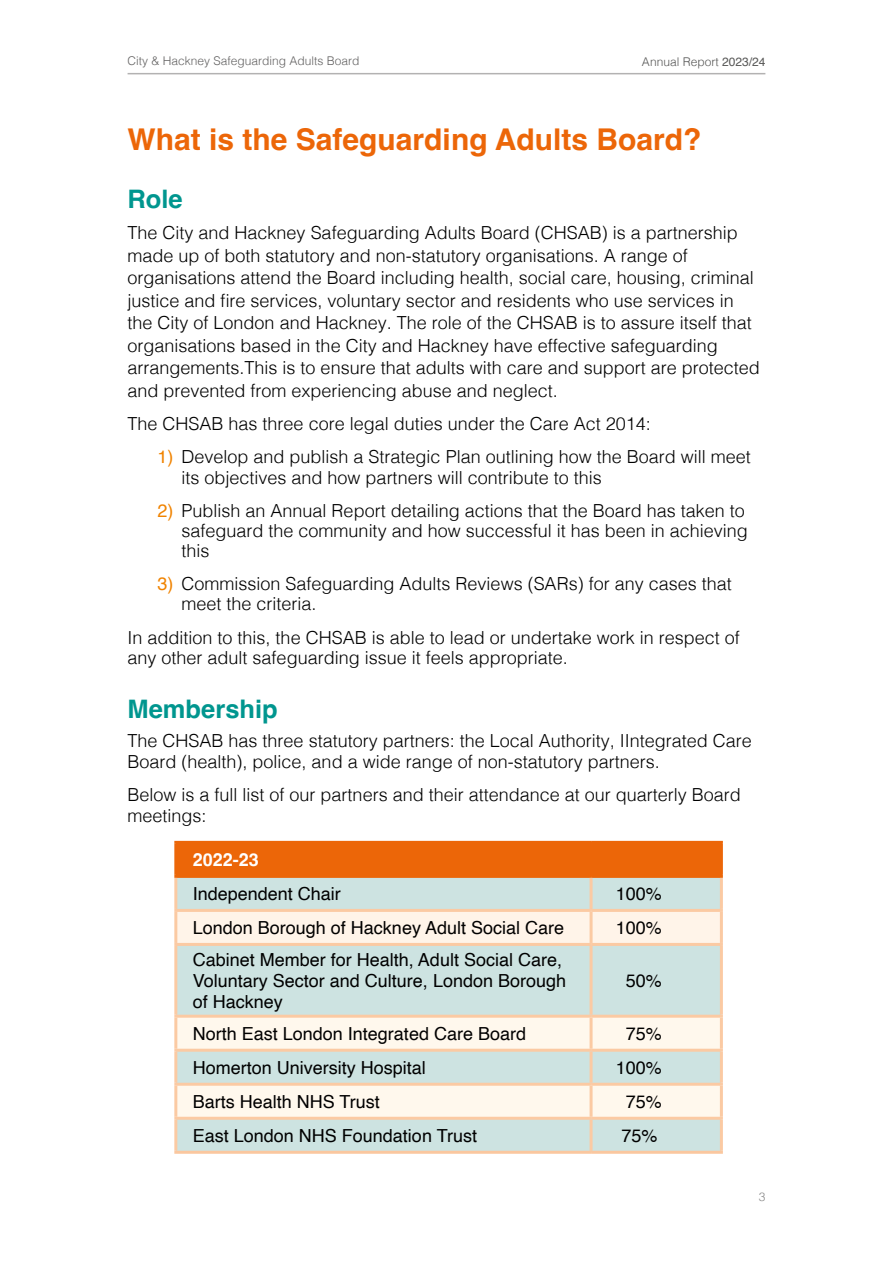
<style>
.page{position:relative;width:893px;height:1263px;background:#fff}
.page>*{position:absolute;margin:0;border:0;box-sizing:border-box;transform-origin:0 0}
.Header_1{font:700 30px "Helvetica";color:#ec6608}
.Header_2{font:700 25.5px "Helvetica";color:#00968f}
.Body_Text{font:300 18px/22.5px "Helvetica";color:#000}
.Body_Text-2{font:18px/20.7px "Helvetica";color:#000}
.t1{font:700 18px "Helvetica";color:#fff}
.t2{font:300 12px "Helvetica";color:#646363}
.t3{font:300 12px "Helvetica";color:#575756}
.t4{font:300 12px "Helvetica";color:#878787}
.s1{font-weight:400}
.s2{font-weight:400;color:#f08300}
</style>
<div class="page">
<hr style="left:128px;top:73px;width:637px;height:1px;background:#b3b2b2">
<div style="left:176px;top:842px;width:545px;height:34px;background:#ec6608"></div>
<div style="left:177px;top:878px;width:543px;height:273px;background:#cde3e1"></div>
<div style="left:177px;top:912px;width:543px;height:31px;background:#fff4e9"></div>
<svg style="left:177px;top:1018px;width:543px;height:99px;background:#eef0e7"></svg>
<hr style="left:174px;top:841px;width:417px;height:3px;background:#ec6608">
<hr style="left:174px;top:844px;width:3px;height:31px;background:#ec6608">
<hr style="left:591px;top:841px;width:132px;height:3px;background:#ec6608">
<hr style="left:720px;top:844px;width:3px;height:31px;background:#ec6608">
<hr style="left:174px;top:875px;width:417px;height:3px;background:#ec6608">
<hr style="left:591px;top:875px;width:132px;height:3px;background:#ec6608">
<hr style="left:174px;top:878px;width:3px;height:31px;background:#fbcaa3">
<hr style="left:720px;top:878px;width:3px;height:31px;background:#fbcaa3">
<hr style="left:174px;top:912px;width:3px;height:31px;background:#fbcaa3">
<hr style="left:720px;top:912px;width:3px;height:31px;background:#fbcaa3">
<hr style="left:174px;top:946px;width:3px;height:69px;background:#fbcaa3">
<hr style="left:720px;top:946px;width:3px;height:69px;background:#fbcaa3">
<hr style="left:174px;top:1018px;width:3px;height:31px;background:#fbcaa3">
<hr style="left:720px;top:1018px;width:3px;height:31px;background:#fbcaa3">
<hr style="left:174px;top:1052px;width:3px;height:31px;background:#fbcaa3">
<hr style="left:720px;top:1052px;width:3px;height:31px;background:#fbcaa3">
<hr style="left:174px;top:1086px;width:3px;height:31px;background:#fbcaa3">
<hr style="left:720px;top:1086px;width:3px;height:31px;background:#fbcaa3">
<hr style="left:174px;top:1120px;width:3px;height:31px;background:#fbcaa3">
<hr style="left:720px;top:1120px;width:3px;height:31px;background:#fbcaa3">
<hr style="left:590px;top:878px;width:3px;height:31px;background:#fbcaa3">
<hr style="left:174px;top:909px;width:417px;height:3px;background:#fbcaa3">
<hr style="left:591px;top:909px;width:132px;height:3px;background:#fbcaa3">
<hr style="left:590px;top:912px;width:3px;height:31px;background:#fbcaa3">
<hr style="left:174px;top:943px;width:417px;height:3px;background:#fbcaa3">
<hr style="left:591px;top:943px;width:132px;height:3px;background:#fbcaa3">
<hr style="left:590px;top:946px;width:3px;height:69px;background:#fbcaa3">
<hr style="left:174px;top:1015px;width:417px;height:3px;background:#fbcaa3">
<hr style="left:591px;top:1015px;width:132px;height:3px;background:#fbcaa3">
<hr style="left:590px;top:1018px;width:3px;height:31px;background:#fbcaa3">
<hr style="left:174px;top:1049px;width:417px;height:3px;background:#fbcaa3">
<hr style="left:591px;top:1049px;width:132px;height:3px;background:#fbcaa3">
<hr style="left:590px;top:1052px;width:3px;height:31px;background:#fbcaa3">
<hr style="left:174px;top:1083px;width:417px;height:3px;background:#fbcaa3">
<hr style="left:591px;top:1083px;width:132px;height:3px;background:#fbcaa3">
<hr style="left:590px;top:1086px;width:3px;height:31px;background:#fbcaa3">
<hr style="left:174px;top:1117px;width:417px;height:3px;background:#fbcaa3">
<hr style="left:591px;top:1117px;width:132px;height:3px;background:#fbcaa3">
<hr style="left:590px;top:1120px;width:3px;height:31px;background:#fbcaa3">
<hr style="left:174px;top:1151px;width:417px;height:3px;background:#fac79f">
<hr style="left:591px;top:1151px;width:132px;height:3px;background:#fac79f">
<p class="t2" style="left:128px;top:51px;width:234px">City &amp; Hackney Safeguarding Adults Board</p>
<p class="t3" style="left:642px;top:51px;width:125px">Annual Report <span class="s1">2023/24</span></p>
<p class="Header_1" style="left:128px;top:121px;width:575px">What is the Safeguarding Adults Board?</p>
<p class="Header_2" style="left:128px;top:184px;width:57px">Role</p>
<p class="Body_Text" style="left:128px;top:220px;width:634px">The City and Hackney Safeguarding Adults Board (CHSAB) is a partnership made up of both statutory and non-statutory organisations. A range of organisations attend the Board including health, social care, housing, criminal justice and fire services, voluntary sector and residents who use services in the City of London and Hackney. The role of the CHSAB is to assure itself that organisations based in the City and Hackney have effective safeguarding arrangements.This is to ensure that adults with care and support are protected and prevented from experiencing abuse and neglect.</p>
<p class="Body_Text" style="left:128px;top:411px;width:525px">The CHSAB has three core legal duties under the Care Act 2014:</p>
<p class="Body_Text" style="left:182px;top:445px;width:571px;line-height:20.2px;text-indent:-24px"><span class="s2">1)</span> Develop and publish a Strategic Plan outlining how the Board will meet its objectives and how partners will contribute to this</p>
<p class="Body_Text" style="left:182px;top:499px;width:568px;line-height:20.2px;text-indent:-24px"><span class="s2">2)</span> Publish an Annual Report detailing actions that the Board has taken to safeguard the community and how successful it has been in achieving this</p>
<p class="Body_Text" style="left:182px;top:572px;width:552px;line-height:20.2px;text-indent:-24px"><span class="s2">3)</span> Commission Safeguarding Adults Reviews (SARs) for any cases that meet the criteria.</p>
<p class="Body_Text" style="left:128px;top:626px;width:614px;line-height:20.7px">In addition to this, the CHSAB is able to lead or undertake work in respect of any other adult safeguarding issue it feels appropriate.</p>
<p class="Header_2" style="left:128px;top:694px;width:152px">Membership</p>
<p class="Body_Text" style="left:128px;top:729px;width:626px;line-height:20.7px">The CHSAB has three statutory partners: the Local Authority, IIntegrated Care<br>Board (health), police, and a wide range of non-statutory partners.</p>
<p class="Body_Text" style="left:128px;top:783px;width:615px;line-height:20.7px">Below is a full list of our partners and their attendance at our quarterly Board meetings:</p>
<p class="t1" style="left:193px;top:849px;width:68px">2022-23</p>
<p class="Body_Text-2" style="left:193px;top:884px;width:150px">Independent Chair</p>
<p class="Body_Text-2" style="left:616px;top:884px;width:48px">100%</p>
<p class="Body_Text-2" style="left:193px;top:918px;width:373px">London Borough of Hackney Adult Social Care</p>
<p class="Body_Text-2" style="left:616px;top:918px;width:48px">100%</p>
<p class="Body_Text-2" style="left:193px;top:950px;width:375px">Cabinet Member for Health, Adult Social Care,<br>Voluntary Sector and Culture, London Borough of Hackney</p>
<p class="Body_Text-2" style="left:626px;top:971px;width:38px">50%</p>
<p class="Body_Text-2" style="left:193px;top:1024px;width:335px">North East London Integrated Care Board</p>
<p class="Body_Text-2" style="left:626px;top:1024px;width:38px">75%</p>
<p class="Body_Text-2" style="left:193px;top:1058px;width:235px">Homerton University Hospital</p>
<p class="Body_Text-2" style="left:616px;top:1058px;width:48px">100%</p>
<p class="Body_Text-2" style="left:193px;top:1092px;width:189px">Barts Health NHS Trust</p>
<p class="Body_Text-2" style="left:626px;top:1092px;width:38px">75%</p>
<p class="Body_Text-2" style="left:193px;top:1126px;width:286px">East London NHS Foundation Trust</p>
<p class="Body_Text-2" style="left:622px;top:1126px;width:38px">75%</p>
<p class="t4" style="left:759px;top:1187px;width:8px">3</p>
</div>
